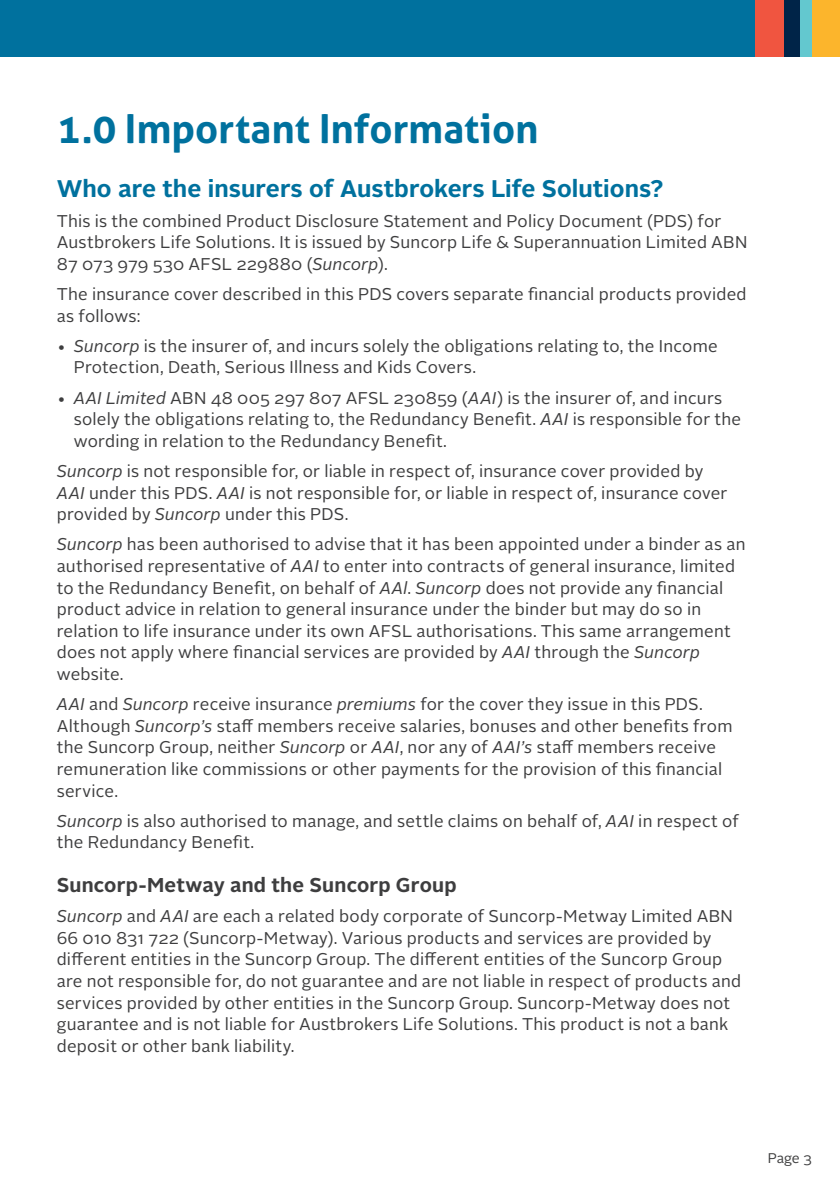
<style>
.page{position:relative;width:840px;height:1191px;background:#fff}
.page>*{position:absolute;margin:0;border:0;box-sizing:border-box;transform-origin:0 0}
.t1{font:700 40px "Aller";color:#00719e}
.t2{font:700 24px "Alright Sans";color:#00719e}
.t3{font:700 20px "Alright Sans";letter-spacing:.01em;color:#3e3e3f}
.t4{font:17px/21.6px "Alright Sans";letter-spacing:.015em;color:#3e3e3f}
.t5{font:14px "Alright Sans";color:#3e3e3f}
.s1{font-style:italic}
</style>
<div class="page">
<div style="left:0;top:0;width:839px;height:57px;background:#00719e"></div>
<div style="left:811px;top:0;width:28px;height:57px;background:#fcb52c"></div>
<div style="left:782px;top:0;width:17px;height:57px;background:#002448"></div>
<div style="left:754px;top:0;width:28px;height:57px;background:#f05540"></div>
<div style="left:799px;top:0;width:12px;height:57px;background:#63c8cf"></div>
<h1 class="t1" style="left:57px;top:104px;width:483px">1.0 Important Information</h1>
<h2 class="t2" style="left:57px;top:171px;width:608px">Who are the insurers of Austbrokers Life Solutions?</h2>
<p class="t4" style="left:57px;top:210px;width:691px">This is the combined Product Disclosure Statement and Policy Document (PDS) for<br>Austbrokers Life Solutions. It is issued by Suncorp Life &amp; Superannuation Limited ABN<br>87 073 979 530 AFSL 229880 (<span class="s1">Suncorp</span>).</p>
<p class="t4" style="left:57px;top:284px;width:691px">The insurance cover described in this PDS covers separate financial products provided as follows:</p>
<p class="t4" style="left:74px;top:335px;width:645px;text-indent:-17px">• <span class="s1">Suncorp</span> is the insurer of, and incurs solely the obligations relating to, the Income<br>Protection, Death, Serious Illness and Kids Covers.</p>
<p class="t4" style="left:74px;top:387px;width:668px;text-indent:-17px">• <span class="s1">AAI Limited</span> ABN 48 005 297 807 AFSL 230859 (<span class="s1">AAI</span>) is the insurer of, and incurs solely the obligations relating to, the Redundancy Benefit. <span class="s1">AAI</span> is responsible for the wording in relation to the Redundancy Benefit.</p>
<p class="t4" style="left:57px;top:460px;width:671px"><span class="s1">Suncorp</span> is not responsible for, or liable in respect of, insurance cover provided by<br><span class="s1">AAI</span> under this PDS. <span class="s1">AAI</span> is not responsible for, or liable in respect of, insurance cover provided by <span class="s1">Suncorp</span> under this PDS.</p>
<p class="t4" style="left:57px;top:534px;width:690px"><span class="s1">Suncorp</span> has been authorised to advise that it has been appointed under a binder as an authorised representative of <span class="s1">AAI</span> to enter into contracts of general insurance, limited to the Redundancy Benefit, on behalf of <span class="s1">AAl</span>. <span class="s1">Suncorp</span> does not provide any financial product advice in relation to general insurance under the binder but may do so in relation to life insurance under its own AFSL authorisations. This same arrangement does not apply where financial services are provided by <span class="s1">AAI</span> through the <span class="s1">Suncorp </span>website.</p>
<p class="t4" style="left:57px;top:693px;width:676px"><span class="s1">AAI</span> and <span class="s1">Suncorp</span> receive insurance <span class="s1">premiums</span> for the cover they issue in this PDS.<br>Although <span class="s1">Suncorp’s</span> staff members receive salaries, bonuses and other benefits from the Suncorp Group, neither <span class="s1">Suncorp</span> or <span class="s1">AAI</span>, nor any of <span class="s1">AAI’s</span> staff members receive remuneration like commissions or other payments for the provision of this financial service.</p>
<p class="t4" style="left:57px;top:810px;width:683px"><span class="s1">Suncorp</span> is also authorised to manage, and settle claims on behalf of, <span class="s1">AAI</span> in respect of the Redundancy Benefit.</p>
<p class="t3" style="left:57px;top:871px;width:401px">Suncorp-Metway and the Suncorp Group</p>
<p class="t4" style="left:57px;top:905px;width:685px"><span class="s1">Suncorp</span> and <span class="s1">AAI</span> are each a related body corporate of Suncorp-Metway Limited ABN 66 010 831 722 (Suncorp-Metway). Various products and services are provided by different entities in the Suncorp Group. The different entities of the Suncorp Group are not responsible for, do not guarantee and are not liable in respect of products and services provided by other entities in the Suncorp Group. Suncorp-Metway does not guarantee and is not liable for Austbrokers Life Solutions. This product is not a bank deposit or other bank liability.</p>
<p class="t5" style="left:767px;top:1148px;width:45px">Page 3</p>
</div>
